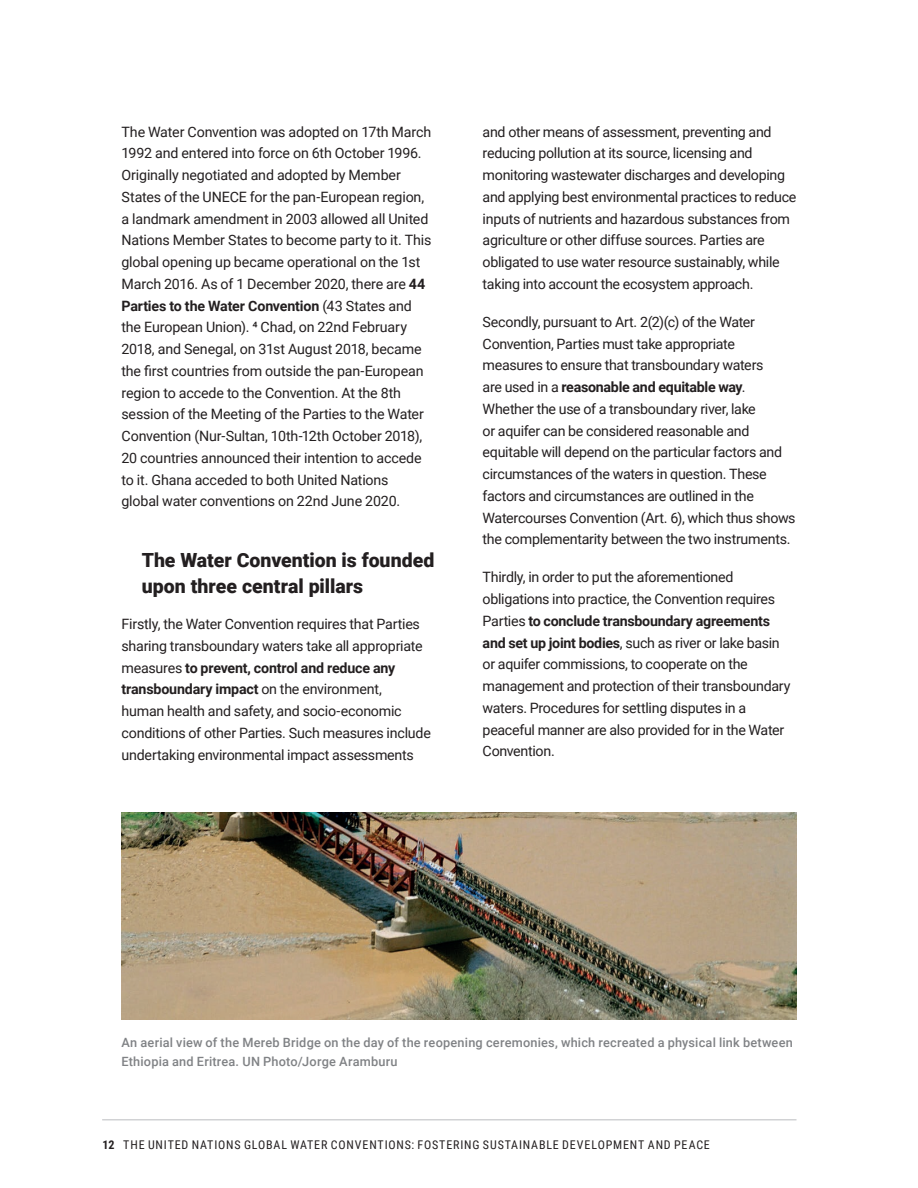
<style>
.page{position:relative;width:918px;height:1188px;background:#fff}
.page>*{position:absolute;margin:0;border:0;box-sizing:border-box;transform-origin:0 0}
.t1{font:900 19.5px/25.5px "Roboto";color:#231f20}
.TX_ragged_column{font:14.25px/21.8px "Roboto";letter-spacing:-.02em;color:#231f20}
.CAP_below_image{font:500 12.75px/18.8px "Roboto";letter-spacing:.015em;color:#808285}
.t2{font:12px "Roboto Condensed";letter-spacing:.07em;color:#231f20}
.s1{font-weight:700}
</style>
<div class="page">
<hr style="left:102px;top:1119px;width:695px;height:1px;background:#d1d2d4">
<img style="left:122px;top:812px;width:675px;height:208px">
<p class="TX_ragged_column" style="left:122px;top:120px;width:311px">The Water Convention was adopted on 17th March 1992 and entered into force on 6th October 1996.<br>Originally negotiated and adopted by Member States of the UNECE for the pan-European region, a landmark amendment in 2003 allowed all United Nations Member States to become party to it. This global opening up became operational on the 1st March 2016. As of 1 December 2020, there are <span class="s1">44<br>Parties to the Water Convention</span> (43 States and the European Union). 4 Chad, on 22nd February 2018, and Senegal, on 31st August 2018, became the first countries from outside the pan-European region to accede to the Convention. At the 8th session of the Meeting of the Parties to the Water Convention (Nur-Sultan, 10th-12th October 2018), 20 countries announced their intention to accede to it. Ghana acceded to both United Nations<br>global water conventions on 22nd June 2020.</p>
<h2 class="t1" style="left:142px;top:547px;width:294px">The Water Convention is founded upon three central pillars</h2>
<p class="TX_ragged_column" style="left:122px;top:613px;width:311px">Firstly, the Water Convention requires that Parties sharing transboundary waters take all appropriate measures <span class="s1">to prevent, control and reduce any transboundary impact</span> on the environment,<br>human health and safety, and socio-economic conditions of other Parties. Such measures include undertaking environmental impact assessments</p>
<p class="TX_ragged_column" style="left:483px;top:120px;width:315px">and other means of assessment, preventing and reducing pollution at its source, licensing and monitoring wastewater discharges and developing and applying best environmental practices to reduce inputs of nutrients and hazardous substances from agriculture or other diffuse sources. Parties are obligated to use water resource sustainably, while taking into account the ecosystem approach.</p>
<p class="TX_ragged_column" style="left:483px;top:310px;width:315px">Secondly, pursuant to Art. 2(2)(c) of the Water Convention, Parties must take appropriate measures to ensure that transboundary waters<br>are used in a <span class="s1">reasonable and equitable way</span>.<br>Whether the use of a transboundary river, lake<br>or aquifer can be considered reasonable and equitable will depend on the particular factors and circumstances of the waters in question. These factors and circumstances are outlined in the Watercourses Convention (Art. 6), which thus shows the complementarity between the two instruments.</p>
<p class="TX_ragged_column" style="left:483px;top:566px;width:309px">Thirdly, in order to put the aforementioned obligations into practice, the Convention requires Parties <span class="s1">to conclude transboundary agreements and set up joint bodies</span>, such as river or lake basin or aquifer commissions, to cooperate on the management and protection of their transboundary waters. Procedures for settling disputes in a peaceful manner are also provided for in the Water Convention.</p>
<p class="CAP_below_image" style="left:122px;top:1033px;width:673px">An aerial view of the Mereb Bridge on the day of the reopening ceremonies, which recreated a physical link between<br>Ethiopia and Eritrea. UN Photo/Jorge Aramburu</p>
<p class="t2" style="left:102px;top:1136px;width:609px"><span class="s1">12</span> THE UNITED NATIONS GLOBAL WATER CONVENTIONS: FOSTERING SUSTAINABLE DEVELOPMENT AND PEACE</p>
</div>
